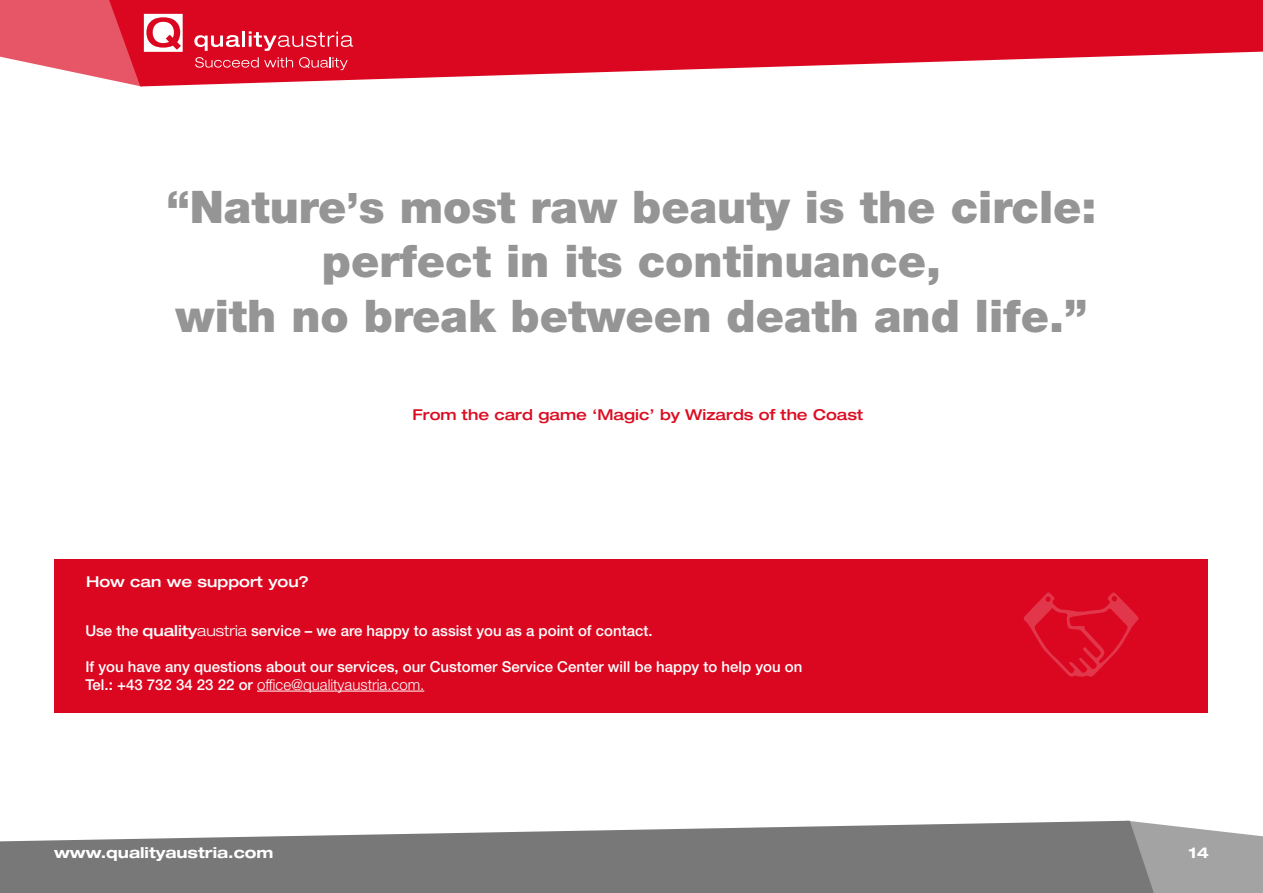
<style>
.page{position:relative;width:1263px;height:893px;background:#fff}
.page>*{position:absolute;margin:0;border:0;box-sizing:border-box;transform-origin:0 0}
.t1{font:900 45px/54px "Helvetica Neue LT Pro";color:#959595;text-align:center}
.t2{font:500 15px/18px "Helvetica Neue LT Pro";color:#fff}
.t3{font:500 expanded 15px "Helvetica Neue LT Pro";color:#db0d22}
.t4{font:700 expanded 15px "Helvetica Neue LT Pro";color:#fff}
.t5{font:500 expanded 15px "Helvetica Neue LT Pro";color:#fff}
.s1{font-size:42px}
.s2{font-stretch:expanded}
.s3{font-weight:300;font-stretch:expanded}
.s4{font-weight:300}
</style>
<div class="page">
<svg style="left:183px;top:0;width:1080px;height:86px;fill:#db0720"></svg>
<svg style="left:0;top:821px;width:1127px;height:72px;background:#8a8a8a"></svg>
<svg style="left:1127px;top:821px;width:136px;height:72px;background:#a7a7a7"></svg>
<svg style="left:194px;top:35px;width:46px;height:16px"></svg>
<hr style="left:242px;top:31px;width:3px;height:16px;background:#fff">
<svg style="left:249px;top:31px;width:104px;height:20px;background:#e23c50"></svg>
<svg style="left:0;top:0;width:183px;height:87px"></svg>
<svg style="left:195px;top:57px;width:98px;height:11px"></svg>
<svg style="left:299px;top:57px;width:49px;height:13px"></svg>
<div style="left:54px;top:559px;width:1154px;height:153px;background:#db0720"></div>
<hr style="left:257px;top:691px;width:167px;height:1px;background:#fff">
<svg style="left:1023px;top:592px;width:116px;height:85px"></svg>
<h1 class="t1" style="left:166px;top:180px;width:932px">“Nature<span class="s1">’</span>s most raw beauty is the circle: perfect in its continuance,<br>with no break between death and life.”</h1>
<p class="t3" style="left:412px;top:405px;width:452px">From the card game ‘Magic’ by Wizards of the Coast</p>
<p class="t5" style="left:86px;top:572px;width:225px">How can we support you?</p>
<p class="t2" style="left:85px;top:621px;width:569px">Use the <span class="s2">quality</span><span class="s3">austria</span> service – we are happy to assist you as a point of contact.</p>
<p class="t2" style="left:85px;top:657px;width:718px">If you have any questions about our services, our Customer Service Center will be happy to help you on<br>Tel.: +43 732 34 23 22 or <span class="s4">office@qualityaustria.com.</span></p>
<p class="t4" style="left:54px;top:843px;width:221px">www.qualityaustria.com</p>
<p class="t4" style="left:1188px;top:843px;width:22px">14</p>
</div>
